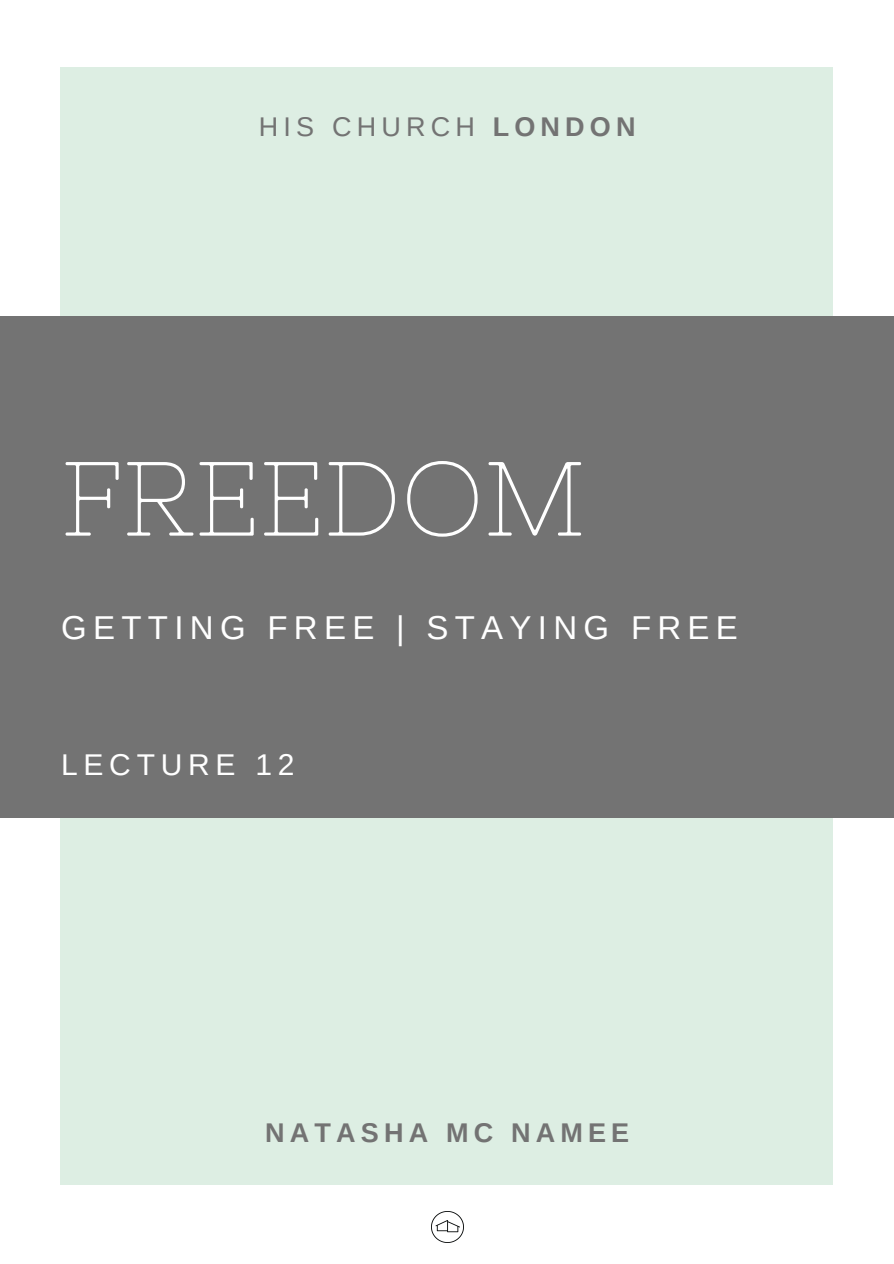
<style>
.page{position:relative;width:894px;height:1264px;background:#fff}
.page>*{position:absolute;margin:0;border:0;box-sizing:border-box;transform-origin:0 0}
.t1{font:105.15px "Nixie One";color:#fff}
.t2{font:33px "Arimo";letter-spacing:.19em;color:#fff}
.t3{font:30px "Arimo";letter-spacing:.19em;color:#fff}
.t4{font:27px "Arimo";letter-spacing:.19em;color:#737373}
.t5{font:700 27px "Arimo";letter-spacing:.19em;color:#737373}
.s1{font-weight:700}
</style>
<div class="page">
<div style="left:61px;top:67px;width:771px;height:1117px;background:#ddeee3"></div>
<div style="left:0;top:316px;width:893px;height:501px;background:#737373"></div>
<img style="left:431px;top:1211px;width:32px;height:31px">
<p class="t4" style="left:259px;top:112px;width:378px">HIS CHURCH <span class="s1">LONDON</span></p>
<p class="t1" style="left:61px;top:438px;width:526px">FREEDOM</p>
<p class="t2" style="left:61px;top:609px;width:678px">GETTING FREE | STAYING FREE</p>
<p class="t3" style="left:61px;top:748px;width:235px">LECTURE 12</p>
<p class="t5" style="left:265px;top:1117px;width:365px">NATASHA MC NAMEE</p>
</div>
